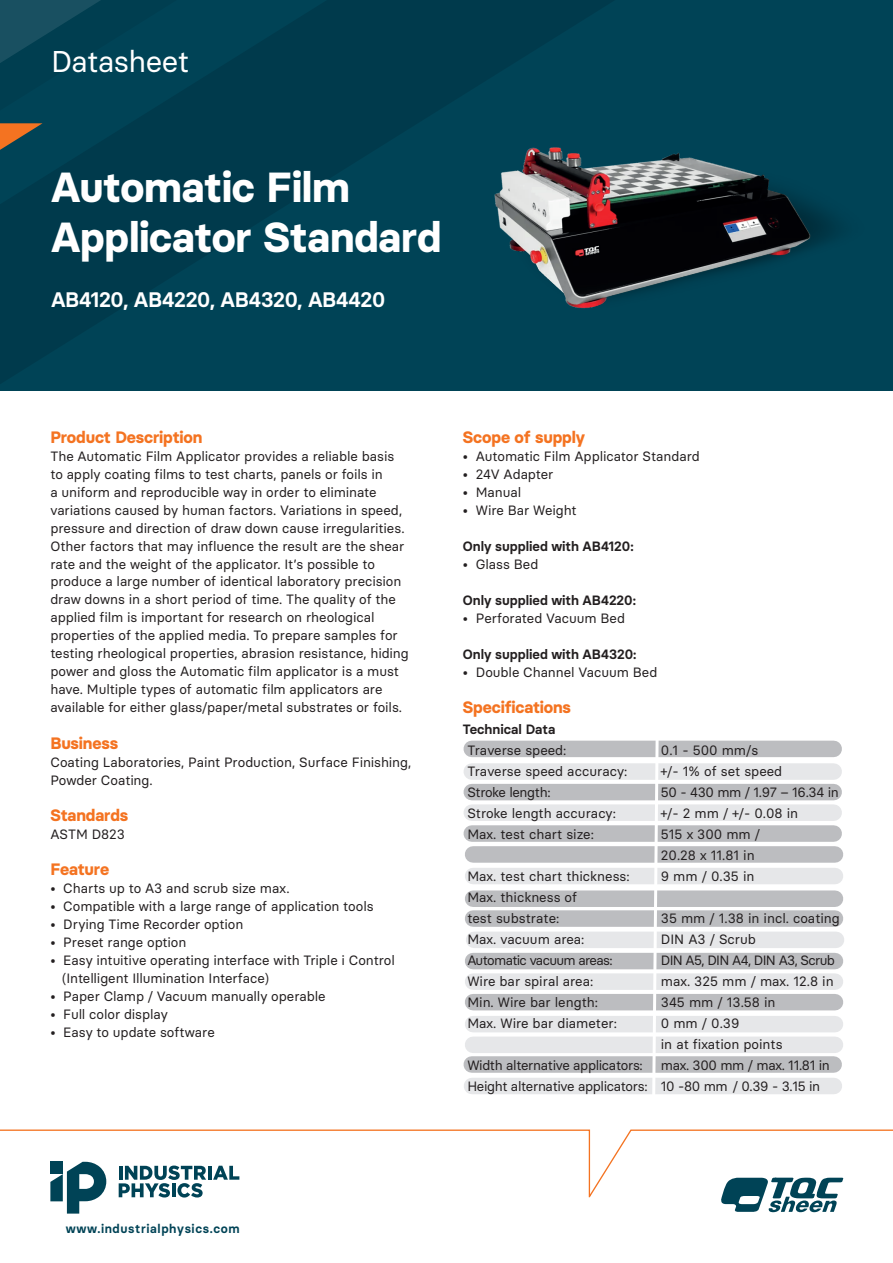
<style>
.page{position:relative;width:893px;height:1263px;background:#fff}
.page>*{position:absolute;margin:0;border:0;box-sizing:border-box;transform-origin:0 0}
.t1{font:700 42px/51px "Basier Circle";letter-spacing:-.005em;color:#fff}
.t2{font:30px "Basier Circle";letter-spacing:-.02em;color:#fff}
.t3{font:600 21px "Basier Circle";letter-spacing:-.015em;color:#fff}
.t4{font:700 16.5px "Basier Circle";letter-spacing:-.01em;color:#f47321}
.t5{font:13.5px/18px "Basier Circle";letter-spacing:-.005em;color:#231f20}
.t6{font:13.5px/21px "Basier Circle";letter-spacing:-.025em;color:#231f20}
.t7{font:600 13.5px "Basier Circle";color:#231f20}
.t8{font:13.5px "Basier Circle";letter-spacing:-.05em;color:#231f20}
.t9{font:600 12.45px "Basier Circle";letter-spacing:.05em;color:#004356}
</style>
<div class="page">
<svg style="left:721px;top:1201px;width:116px;height:11px"></svg>
<svg style="left:50px;top:1201px;width:38px;height:12px"></svg>
<div style="left:0;top:0;width:893px;height:391px;background:#004356"></div>
<svg style="left:0;top:0;width:100px;height:150px"></svg>
<svg style="left:0;top:1129px;width:893px;height:72px"></svg>
<div style="left:473px;top:910px;width:362px;height:17px;background:#bcbdc0"></div>
<div style="left:472px;top:1056px;width:362px;height:17px;background:#bcbdc0"></div>
<div style="left:473px;top:1016px;width:362px;height:16px;background:#e6e7e9"></div>
<div style="left:473px;top:890px;width:362px;height:17px;background:#bcbdc0"></div>
<div style="left:473px;top:953px;width:362px;height:16px;background:#bcbdc0"></div>
<div style="left:473px;top:994px;width:362px;height:16px;background:#bcbdc0"></div>
<div style="left:473px;top:868px;width:362px;height:16px;background:#e6e7e9"></div>
<div style="left:473px;top:973px;width:362px;height:17px;background:#e6e7e9"></div>
<div style="left:472px;top:763px;width:362px;height:17px;background:#e6e7e9"></div>
<div style="left:472px;top:804px;width:362px;height:17px;background:#e6e7e9"></div>
<div style="left:472px;top:825px;width:362px;height:17px;background:#bcbdc0"></div>
<div style="left:473px;top:846px;width:362px;height:17px;background:#bcbdc0"></div>
<div style="left:472px;top:741px;width:362px;height:16px;background:#bcbdc0"></div>
<div style="left:472px;top:784px;width:362px;height:16px;background:#bcbdc0"></div>
<div style="left:474px;top:931px;width:362px;height:17px;background:#e6e7e9"></div>
<img style="left:494px;top:147px;width:343px;height:162px">
<div style="left:473px;top:1036px;width:362px;height:17px;background:#e6e7e9"></div>
<div style="left:472px;top:1078px;width:362px;height:16px;background:#e6e7e9"></div>
<svg style="left:650px;top:740px;width:10px;height:354px"></svg>
<h2 class="t2" style="left:51px;top:43px;width:140px">Datasheet</h2>
<h1 class="t1" style="left:51px;top:161px;width:392px">Automatic Film<br>Applicator Standard</h1>
<h3 class="t3" style="left:51px;top:286px;width:336px">AB4120, AB4220, AB4320, AB4420</h3>
<p class="t4" style="left:50px;top:426px;width:153px">Product Description</p>
<p class="t5" style="left:50px;top:446px;width:360px">The Automatic Film Applicator provides a reliable basis to apply coating films to test charts, panels or foils in<br>a uniform and reproducible way in order to eliminate variations caused by human factors. Variations in speed, pressure and direction of draw down cause irregularities.<br>Other factors that may influence the result are the shear rate and the weight of the applicator. It’s possible to produce a large number of identical laboratory precision draw downs in a short period of time. The quality of the applied film is important for research on rheological properties of the applied media. To prepare samples for testing rheological properties, abrasion resistance, hiding power and gloss the Automatic film applicator is a must have. Multiple types of automatic film applicators are available for either glass/paper/metal substrates or foils.</p>
<p class="t4" style="left:50px;top:732px;width:69px">Business</p>
<p class="t5" style="left:50px;top:752px;width:363px">Coating Laboratories, Paint Production, Surface Finishing,<br>Powder Coating.</p>
<p class="t4" style="left:50px;top:804px;width:79px">Standards</p>
<p class="t5" style="left:50px;top:824px;width:76px">ASTM D823</p>
<p class="t4" style="left:50px;top:858px;width:60px">Feature</p>
<p class="t5" style="left:50px;top:878px;width:241px">• Charts up to A3 and scrub size max.</p>
<p class="t5" style="left:50px;top:896px;width:325px">• Compatible with a large range of application tools</p>
<p class="t5" style="left:50px;top:914px;width:194px">• Drying Time Recorder option</p>
<p class="t5" style="left:50px;top:932px;width:138px">• Preset range option</p>
<p class="t5" style="left:62px;top:950px;width:334px;text-indent:-12px">• Easy intuitive operating interface with Triple i Control (Intelligent Illumination Interface)</p>
<p class="t5" style="left:50px;top:986px;width:277px">• Paper Clamp / Vacuum manually operable</p>
<p class="t5" style="left:50px;top:1004px;width:119px">• Full color display</p>
<p class="t5" style="left:50px;top:1022px;width:166px">• Easy to update software</p>
<p class="t4" style="left:463px;top:426px;width:124px">Scope of supply</p>
<p class="t5" style="left:463px;top:446px;width:238px">• Automatic Film Applicator Standard</p>
<p class="t5" style="left:463px;top:464px;width:92px">• 24V Adapter</p>
<p class="t5" style="left:463px;top:482px;width:60px">• Manual</p>
<p class="t5" style="left:463px;top:500px;width:115px">• Wire Bar Weight</p>
<p class="t7" style="left:463px;top:537px;width:172px">Only supplied with AB4120:</p>
<p class="t5" style="left:463px;top:554px;width:77px">• Glass Bed</p>
<p class="t7" style="left:463px;top:591px;width:175px">Only supplied with AB4220:</p>
<p class="t5" style="left:463px;top:608px;width:164px">• Perforated Vacuum Bed</p>
<p class="t7" style="left:463px;top:645px;width:175px">Only supplied with AB4320:</p>
<p class="t5" style="left:463px;top:662px;width:196px">• Double Channel Vacuum Bed</p>
<p class="t4" style="left:463px;top:696px;width:110px">Specifications</p>
<p class="t7" style="left:463px;top:720px;width:94px">Technical Data</p>
<p class="t5" style="left:467px;top:740px;width:101px">Traverse speed:</p>
<p class="t5" style="left:661px;top:740px;width:99px">0.1 - 500 mm/s</p>
<p class="t5" style="left:467px;top:762px;width:161px">Traverse speed accuracy:</p>
<p class="t5" style="left:661px;top:762px;width:123px">+/- 1% of set speed</p>
<p class="t6" style="left:467px;top:781px;width:85px">Stroke length:</p>
<p class="t6" style="left:661px;top:781px;width:179px">50 - 430 mm / 1.97 – 16.34 in</p>
<p class="t5" style="left:467px;top:804px;width:150px">Stroke length accuracy:</p>
<p class="t5" style="left:661px;top:804px;width:139px">+/- 2 mm / +/- 0.08 in</p>
<p class="t5" style="left:467px;top:825px;width:128px">Max. test chart size:</p>
<p class="t5" style="left:661px;top:823px;width:101px;line-height:21px">515 x 300 mm /<br>20.28 x 11.81 in</p>
<p class="t5" style="left:467px;top:867px;width:164px">Max. test chart thickness:</p>
<p class="t5" style="left:661px;top:867px;width:95px">9 mm / 0.35 in</p>
<p class="t5" style="left:467px;top:886px;width:111px;line-height:21px">Max. thickness of test substrate:</p>
<p class="t5" style="left:661px;top:909px;width:180px">35 mm / 1.38 in incl. coating</p>
<p class="t5" style="left:467px;top:930px;width:119px">Max. vacuum area:</p>
<p class="t5" style="left:661px;top:930px;width:97px">DIN A3 / Scrub</p>
<p class="t8" style="left:467px;top:951px;width:147px">Automatic vacuum areas:</p>
<p class="t8" style="left:661px;top:951px;width:176px">DIN A5, DIN A4, DIN A3, Scrub</p>
<p class="t5" style="left:467px;top:972px;width:128px">Wire bar spiral area:</p>
<p class="t5" style="left:661px;top:972px;width:174px">max. 325 mm / max. 12.8 in</p>
<p class="t5" style="left:467px;top:993px;width:132px">Min. Wire bar length:</p>
<p class="t5" style="left:661px;top:993px;width:116px">345 mm / 13.58 in</p>
<p class="t5" style="left:467px;top:1014px;width:151px">Max. Wire bar diameter:</p>
<p class="t5" style="left:661px;top:1012px;width:123px;line-height:21px">0 mm / 0.39<br>in at fixation points</p>
<p class="t6" style="left:467px;top:1054px;width:177px">Width alternative applicators:</p>
<p class="t6" style="left:467px;top:1054px;width:364px;text-indent:193px">max. 300 mm / max. 11.81 in<br>Height alternative applicators: 10 -80 mm / 0.39 - 3.15 in</p>
<p class="t9" style="left:66px;top:1221px;width:175px">www.industrialphysics.com</p>
</div>
